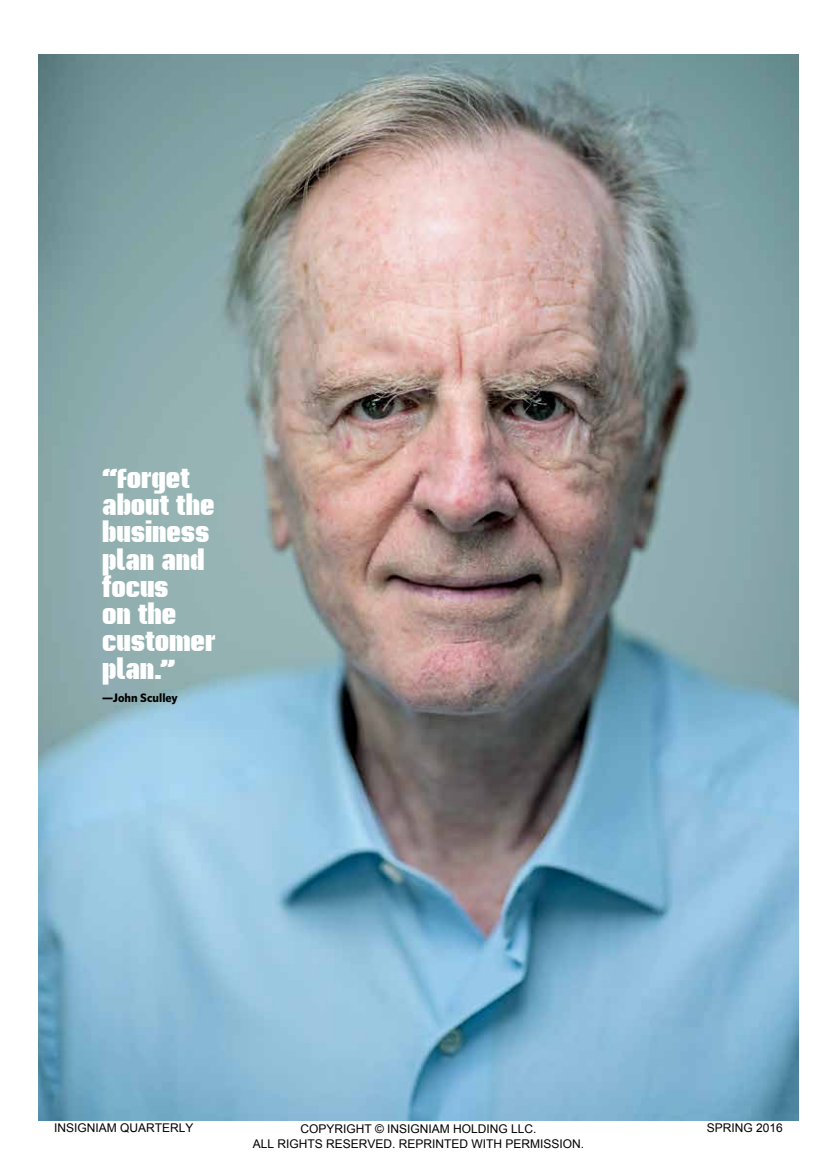
<style>
.page{position:relative;width:837px;height:1175px;background:#fff}
.page>*{position:absolute;margin:0;border:0;box-sizing:border-box;transform-origin:0 0}
.t1{font:900 27.3px/27.3px "Briem Akademi Std";color:#fff}
.t2{font:700 12.3px "Whitney";color:#000}
.t3{font:12px/14.4px "Arial";color:#000;text-align:center}
</style>
<div class="page">
<img style="left:38px;top:54px;width:761px;height:1066px">
<h1 class="t1" style="left:102px;top:464px;width:114px">“Forget about the business plan and focus<br>on the customer plan.”</h1>
<p class="t2" style="left:102px;top:690px;width:77px">—John Sculley</p>
<p class="t3" style="left:54px;top:1120px;width:141px">INSIGNIAM QUARTERLY</p>
<p class="t3" style="left:253px;top:1121px;width:333px">COPYRIGHT © INSIGNIAM HOLDING LLC.<br>ALL RIGHTS RESERVED. REPRINTED WITH PERMISSION.</p>
<p class="t3" style="left:707px;top:1120px;width:78px">SPRING 2016</p>
</div>
